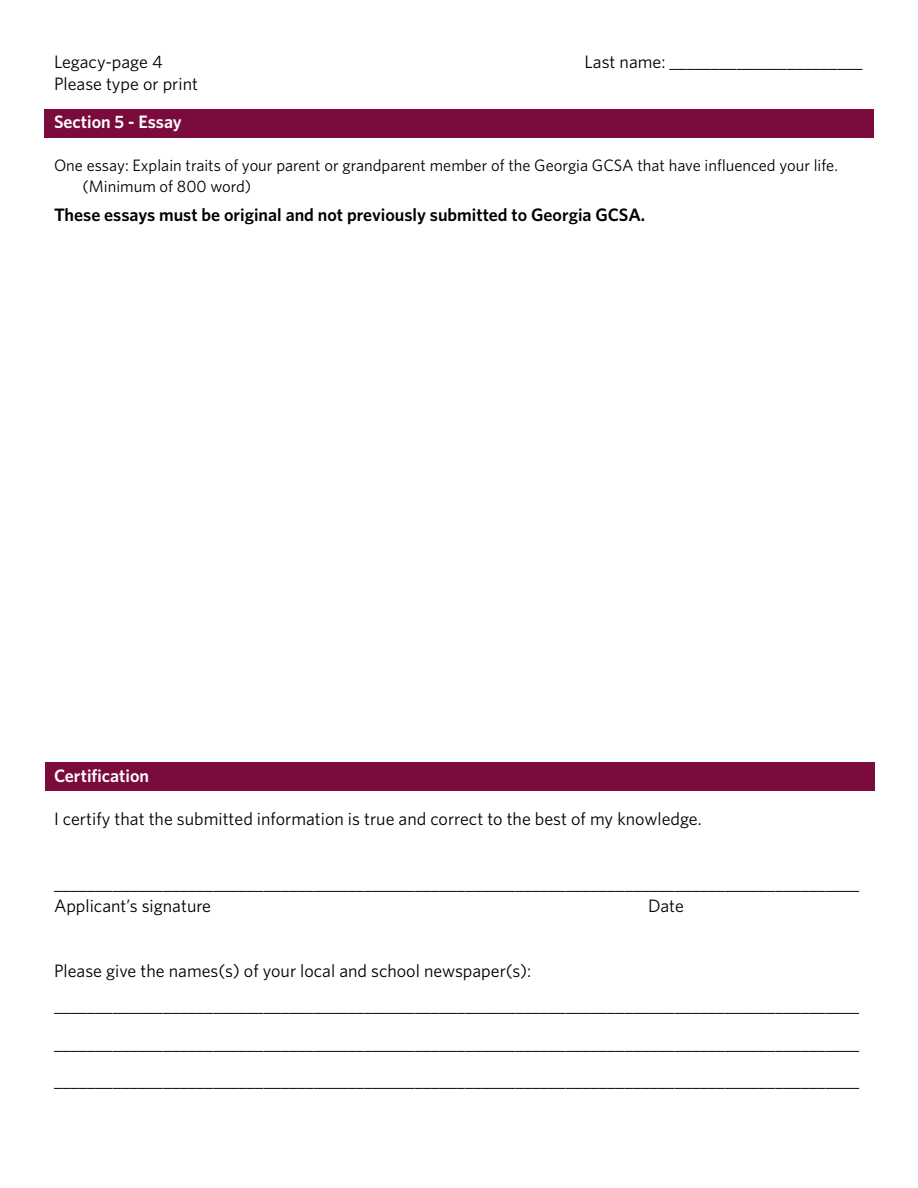
<style>
.page{position:relative;width:918px;height:1188px;background:#fff}
.page>*{position:absolute;margin:0;border:0;box-sizing:border-box;transform-origin:0 0}
.t1{font:18px/21.6px "Whitney";color:#000}
.t2{font:600 18px "Whitney";color:#000}
.t3{font:600 18px "Whitney";color:#fff}
.t4{font:16.5px/21.6px "Whitney";color:#000}
</style>
<div class="page">
<div style="left:45px;top:762px;width:829px;height:28px;background:#7a0b3c"></div>
<div style="left:44px;top:110px;width:830px;height:28px;background:#7a0b3c"></div>
<p class="t1" style="left:54px;top:51px;width:110px">Legacy-page 4</p>
<p class="t1" style="left:585px;top:51px;width:279px">Last name: _______________________</p>
<p class="t1" style="left:54px;top:73px;width:146px">Please type or print</p>
<p class="t3" style="left:54px;top:110px;width:129px">Section 5 - Essay</p>
<p class="t4" style="left:82px;top:154px;width:757px;text-indent:-28px">One essay: Explain traits of your parent or grandparent member of the Georgia GCSA that have influenced your life. (Minimum of 800 word)</p>
<p class="t2" style="left:54px;top:202px;width:593px">These essays must be original and not previously submitted to Georgia GCSA.</p>
<p class="t3" style="left:54px;top:764px;width:97px">Certification</p>
<p class="t1" style="left:54px;top:808px;width:649px">I certify that the submitted information is true and correct to the best of my knowledge.</p>
<p class="t1" style="left:54px;top:873px;width:807px">________________________________________________________________________________________________<br>Applicant’s signature</p>
<p class="t1" style="left:648px;top:894px;width:37px">Date</p>
<p class="t1" style="left:54px;top:952px;width:807px;line-height:35.1px">Please give the names(s) of your local and school newspaper(s): ________________________________________________________________________________________________</p>
<p class="t1" style="left:54px;top:1024px;width:807px;line-height:37.8px">________________________________________________________________________________________________ ________________________________________________________________________________________________</p>
</div>
